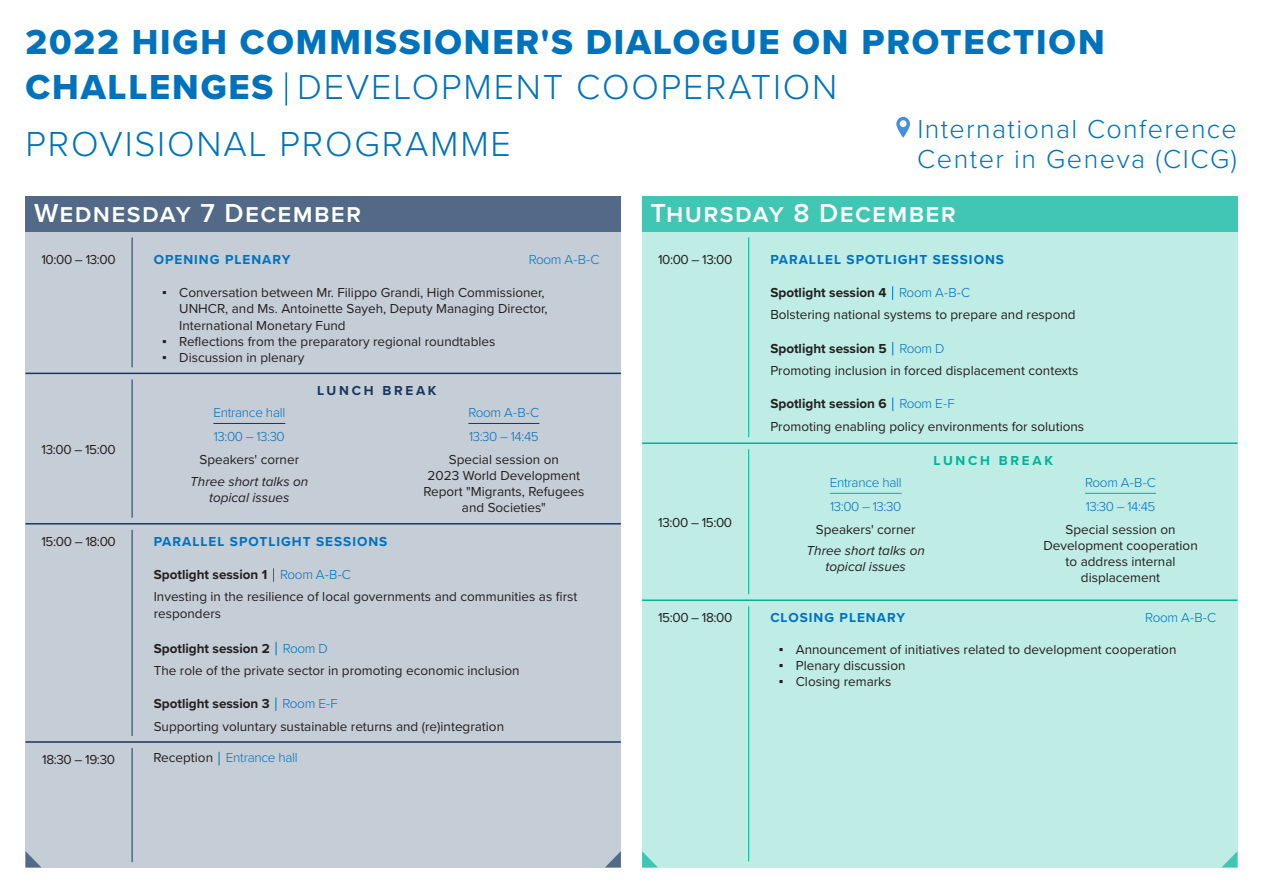
<style>
.page{position:relative;width:1263px;height:893px;background:#fff}
.page>*{position:absolute;margin:0;border:0;box-sizing:border-box;transform-origin:0 0}
.Titre{font:36px/45px "Proxima Nova Extrabld";letter-spacing:.05em;color:#0072bc}
.t1{font:300 36px "Proxima Nova";letter-spacing:.05em;color:#0072bc}
.t2{font:300 27px/30px "Proxima Nova";letter-spacing:.05em;color:#0072bc}
.Titre_7_December{font:600 27px "Proxima Nova";letter-spacing:.05em;color:#fff}
.Titre_8_December{font:600 27px "Proxima Nova";letter-spacing:.05em;color:#fff}
.Heures{font:13.5px/16.2px "Proxima Nova";color:#231f20;text-align:center}
.Spotlight_se__sépara{font:700 13.5px "Proxima Nova";color:#231f20}
.Sous-titres_CAPITAL{font:700 13.5px "Proxima Nova";letter-spacing:.075em;color:#0072bc}
.Rooms{font:300 13.5px "Proxima Nova";letter-spacing:-.02em;color:#0072bc}
.t3{font:italic 13.5px/16.2px "Proxima Nova";color:#231f20;text-align:center}
.Heures-2{font:300 13.5px "Proxima Nova";letter-spacing:-.03em;color:#0072bc}
.Filets_pour_rooms__8{font:300 13.5px "Proxima Nova";letter-spacing:-.02em;color:#0072bc}
.Filets_pour_rooms{font:300 13.5px "Proxima Nova";letter-spacing:-.02em;color:#0072bc}
.Entrance_Hall_recept{font:300 13.5px "Proxima Nova";letter-spacing:-.02em;color:#0072bc}
.Lunch_break{font:700 13.5px "Proxima Nova";letter-spacing:.2em;color:#00b398}
.Lunch_break-2{font:700 13.5px "Proxima Nova";letter-spacing:.2em;color:#18375f}
.s1{font-family:"Proxima Nova";font-weight:300}
.s2{font-family:"Arial"}
</style>
<div class="page">
<div style="left:642px;top:231px;width:595px;height:636px;background:#bfece5"></div>
<div style="left:642px;top:197px;width:595px;height:35px;background:#40c6b2"></div>
<hr style="left:748px;top:606px;width:1px;height:255px;background:#00b398">
<hr style="left:748px;top:449px;width:1px;height:145px;background:#00b398">
<hr style="left:748px;top:237px;width:1px;height:200px;background:#00b398">
<hr style="left:1085px;top:493px;width:71px;height:1px;background:#00b398">
<hr style="left:830px;top:493px;width:72px;height:1px;background:#00b398">
<svg style="left:892px;top:286px;width:1px;height:14px"></svg>
<svg style="left:892px;top:342px;width:1px;height:13px"></svg>
<svg style="left:892px;top:397px;width:1px;height:14px"></svg>
<svg style="left:1222px;top:852px;width:15px;height:15px"></svg>
<svg style="left:642px;top:851px;width:16px;height:16px"></svg>
<div style="left:26px;top:232px;width:595px;height:635px;background:#c5cdd7"></div>
<hr style="left:132px;top:237px;width:1px;height:130px;background:#18375f">
<hr style="left:132px;top:379px;width:1px;height:139px;background:#18375f">
<hr style="left:132px;top:530px;width:1px;height:206px;background:#18375f">
<hr style="left:132px;top:748px;width:1px;height:114px;background:#18375f">
<div style="left:26px;top:197px;width:595px;height:35px;background:#526987"></div>
<hr style="left:468px;top:423px;width:71px;height:1px;background:#18375f">
<hr style="left:213px;top:423px;width:72px;height:1px;background:#18375f">
<svg style="left:219px;top:752px;width:1px;height:13px"></svg>
<svg style="left:273px;top:568px;width:1px;height:14px"></svg>
<svg style="left:276px;top:642px;width:1px;height:13px"></svg>
<svg style="left:275px;top:697px;width:1px;height:14px"></svg>
<svg style="left:605px;top:851px;width:16px;height:16px"></svg>
<svg style="left:26px;top:852px;width:15px;height:15px"></svg>
<hr style="left:26px;top:373px;width:595px;height:1px;background:#18375f">
<hr style="left:642px;top:442px;width:595px;height:2px;background:#00b398">
<hr style="left:642px;top:599px;width:595px;height:2px;background:#00b398">
<hr style="left:26px;top:523px;width:595px;height:1px;background:#18375f">
<hr style="left:26px;top:741px;width:595px;height:2px;background:#18375f">
<hr style="left:285px;top:72px;width:2px;height:34px;background:#0072bc">
<svg style="left:896px;top:117px;width:14px;height:21px"></svg>
<p class="Titre" style="left:26px;top:19px;width:1080px">2022 HIGH COMMISSIONER'S DIALOGUE ON PROTECTION<br>CHALLENGES <span class="s1">DEVELOPMENT COOPERATION</span></p>
<p class="t1" style="left:26px;top:117px;width:487px">PROVISIONAL PROGRAMME</p>
<p class="t2" style="left:917px;top:112px;width:321px">International Conference<br>Center in Geneva (CICG)</p>
<p class="Titre_7_December" style="left:34px;top:193px;width:329px">Wednesday 7 December</p>
<p class="Sous-titres_CAPITAL" style="left:154px;top:249px;width:138px">OPENING PLENARY</p>
<p class="Heures" style="left:41px;top:251px;width:76px">10:00 – 13:00</p>
<p class="Rooms" style="left:529px;top:249px;width:72px">Room A - B - C</p>
<p class="Heures" style="left:179px;top:284px;width:370px;text-align:left;text-indent:-17px"><span class="s2">▪</span> Conversation between Mr. Filippo Grandi, High Commissioner,<br>UNHCR, and Ms. Antoinette Sayeh, Deputy Managing Director,<br>International Monetary Fund</p>
<p class="Heures" style="left:162px;top:333px;width:335px"><span class="s2">▪</span> Reflections from the preparatory regional roundtables</p>
<p class="Heures" style="left:162px;top:349px;width:144px"><span class="s2">▪</span> Discussion in plenary</p>
<p class="Lunch_break-2" style="left:317px;top:381px;width:121px">LUNCH BREAK</p>
<p class="Filets_pour_rooms" style="left:213px;top:402px;width:73px">Entrance hall</p>
<p class="Filets_pour_rooms" style="left:468px;top:402px;width:72px">Room A - B - C</p>
<p class="Heures" style="left:42px;top:441px;width:76px">13:00 – 15:00</p>
<p class="Heures" style="left:41px;top:533px;width:76px">15:00 – 18:00</p>
<p class="Heures" style="left:42px;top:751px;width:74px">18:30 – 19:30</p>
<p class="Heures-2" style="left:214px;top:427px;width:73px">13:00 – 13:30</p>
<p class="Heures-2" style="left:469px;top:427px;width:71px">13:30 – 14:45</p>
<p class="Heures" style="left:200px;top:451px;width:101px">Speakers' corner</p>
<p class="t3" style="left:190px;top:473px;width:120px">Three short talks on topical issues</p>
<p class="Sous-titres_CAPITAL" style="left:154px;top:531px;width:235px">PARALLEL SPOTLIGHT SESSIONS</p>
<p class="Spotlight_se__sépara" style="left:154px;top:564px;width:115px">Spotlight session 1</p>
<p class="Rooms" style="left:280px;top:564px;width:72px">Room A - B - C</p>
<p class="Heures" style="left:423px;top:451px;width:162px">Special session on<br>2023 World Development<br>Report "Migrants, Refugees and Societies"</p>
<p class="Heures" style="left:154px;top:588px;width:425px;text-align:left">Investing in the resilience of local governments and communities as first responders</p>
<p class="Spotlight_se__sépara" style="left:154px;top:638px;width:118px">Spotlight session 2</p>
<p class="Rooms" style="left:283px;top:638px;width:47px">Room D</p>
<p class="Heures" style="left:154px;top:662px;width:367px">The role of the private sector in promoting economic inclusion</p>
<p class="Spotlight_se__sépara" style="left:154px;top:693px;width:118px">Spotlight session 3</p>
<p class="Rooms" style="left:283px;top:693px;width:57px">Room E - F</p>
<p class="Heures" style="left:154px;top:717px;width:352px">Supporting voluntary sustainable returns and (re)integration</p>
<p class="Heures" style="left:153px;top:749px;width:61px">Reception</p>
<p class="Entrance_Hall_recept" style="left:226px;top:748px;width:73px">Entrance hall</p>
<p class="Titre_8_December" style="left:650px;top:193px;width:307px">Thursday 8 December</p>
<p class="Heures" style="left:658px;top:251px;width:76px">10:00 – 13:00</p>
<p class="Heures" style="left:658px;top:514px;width:76px">13:00 – 15:00</p>
<p class="Heures" style="left:658px;top:609px;width:76px">15:00 – 18:00</p>
<p class="Sous-titres_CAPITAL" style="left:770px;top:249px;width:235px">PARALLEL SPOTLIGHT SESSIONS</p>
<p class="Spotlight_se__sépara" style="left:770px;top:282px;width:118px">Spotlight session 4</p>
<p class="Rooms" style="left:899px;top:282px;width:72px">Room A - B - C</p>
<p class="Heures" style="left:770px;top:306px;width:307px">Bolstering national systems to prepare and respond</p>
<p class="Spotlight_se__sépara" style="left:770px;top:338px;width:118px">Spotlight session 5</p>
<p class="Rooms" style="left:899px;top:338px;width:47px">Room D</p>
<p class="Heures" style="left:770px;top:362px;width:309px">Promoting inclusion in forced displacement contexts</p>
<p class="Spotlight_se__sépara" style="left:770px;top:394px;width:118px">Spotlight session 6</p>
<p class="Rooms" style="left:899px;top:394px;width:57px">Room E - F</p>
<p class="Heures" style="left:770px;top:417px;width:315px">Promoting enabling policy environments for solutions</p>
<p class="Lunch_break" style="left:933px;top:451px;width:121px">LUNCH BREAK</p>
<p class="Filets_pour_rooms__8" style="left:830px;top:472px;width:73px">Entrance hall</p>
<p class="Filets_pour_rooms__8" style="left:1085px;top:472px;width:72px">Room A - B - C</p>
<p class="Heures-2" style="left:830px;top:497px;width:73px">13:00 – 13:30</p>
<p class="Heures-2" style="left:1086px;top:497px;width:71px">13:30 – 14:45</p>
<p class="Heures" style="left:816px;top:520px;width:101px">Speakers' corner</p>
<p class="t3" style="left:807px;top:542px;width:120px">Three short talks on topical issues</p>
<p class="Sous-titres_CAPITAL" style="left:770px;top:607px;width:136px">CLOSING PLENARY</p>
<p class="Heures" style="left:1043px;top:520px;width:156px">Special session on<br>Development cooperation to address internal displacement</p>
<p class="Rooms" style="left:1145px;top:607px;width:72px">Room A - B - C</p>
<p class="Heures" style="left:779px;top:641px;width:399px"><span class="s2">▪</span> Announcement of initiatives related to development cooperation</p>
<p class="Heures" style="left:779px;top:657px;width:128px"><span class="s2">▪</span> Plenary discussion</p>
<p class="Heures" style="left:779px;top:673px;width:114px"><span class="s2">▪</span> Closing remarks</p>
</div>
